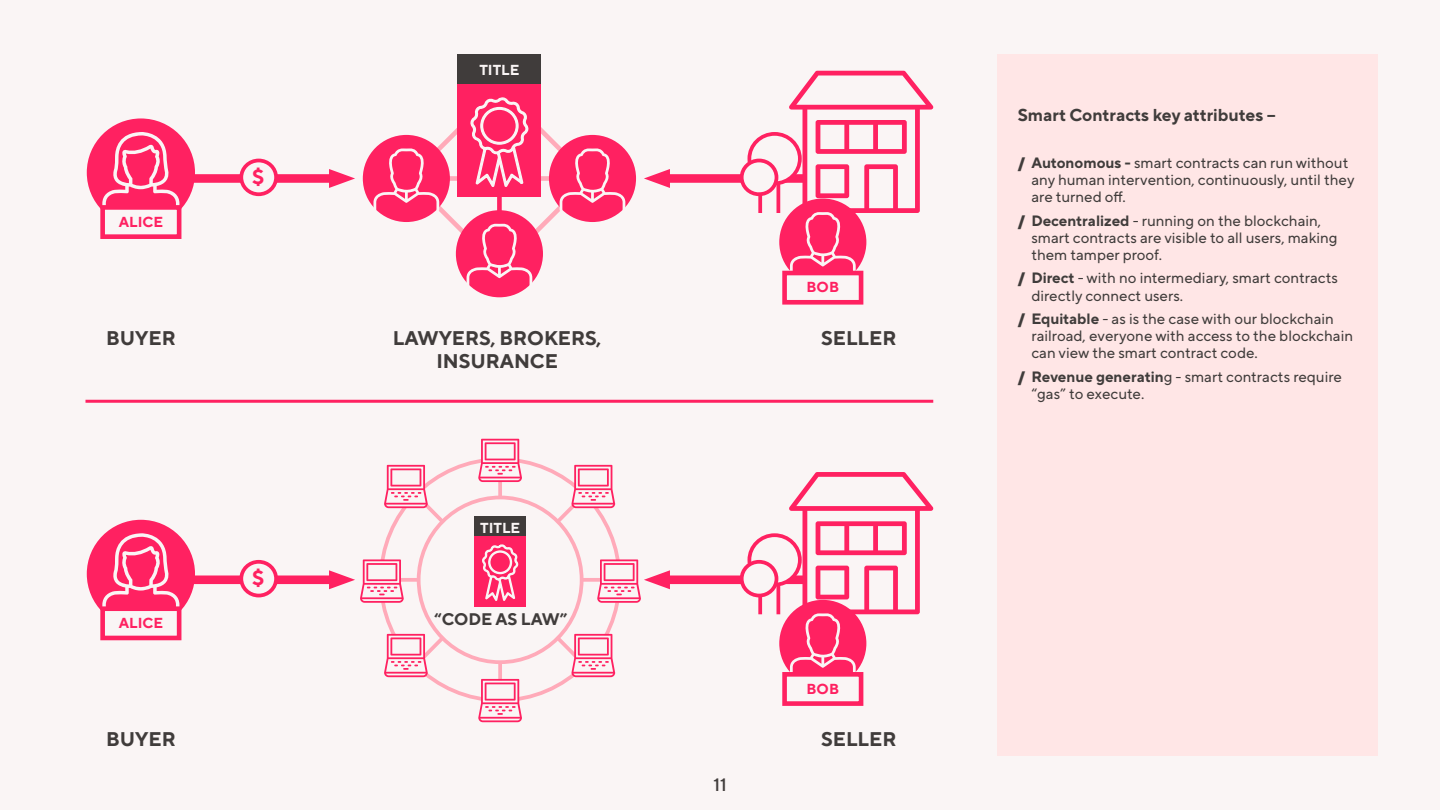
<style>
.page{position:relative;width:1440px;height:810px;background:#faf5f5}
.page>*{position:absolute;margin:0;border:0;box-sizing:border-box;transform-origin:0 0}
.t1{font:700 20.55px "TT Norms Pro";color:#ff2161}
.t2{font:700 19.8px/23.8px "TT Norms Pro";color:#403c3b;text-align:center}
.t3{font:500 18px "TT Norms Pro";color:#403c3b}
.t4{font:700 17.25px "TT Norms Pro";color:#403c3b}
.t5{font:700 16.8px "TT Norms Pro";color:#403c3b}
.t6{font:15px/17.2px "TT Norms Pro";color:#403c3b}
.t7{font:700 14.55px "TT Norms Pro";color:#ff2161}
.t8{font:700 14.55px "TT Norms Pro";color:#faf5f5}
.s1{font-weight:900}
.s2{font-weight:700}
</style>
<div class="page">
<hr style="left:86px;top:400px;width:847px;height:3px;background:#ff2161">
<div style="left:87px;top:118px;width:108px;height:109px;background:#ff2161;border-radius:50%"></div>
<svg style="left:102px;top:132px;width:77px;height:73px"></svg>
<div style="left:363px;top:135px;width:87px;height:87px;background:#ff2161;border-radius:50%"></div>
<div style="left:549px;top:135px;width:87px;height:87px;background:#ff2161;border-radius:50%"></div>
<div style="left:456px;top:210px;width:87px;height:87px;background:#ff2161;border-radius:50%"></div>
<div style="left:189px;top:174px;width:151px;height:9px;background:#ff2161"></div>
<svg style="left:329px;top:169px;width:26px;height:19px"></svg>
<div style="left:659px;top:174px;width:145px;height:9px;background:#ff2161"></div>
<svg style="left:644px;top:169px;width:26px;height:19px"></svg>
<div style="left:458px;top:54px;width:83px;height:30px;background:#403c3b"></div>
<svg style="left:373px;top:82px;width:252px;height:204px"></svg>
<div style="left:103px;top:207px;width:76px;height:30px;background:#faf5f5"></div>
<div style="left:100px;top:205px;width:81px;height:34px;border:5px solid #ff2161"></div>
<div style="left:779px;top:199px;width:87px;height:87px;background:#ff2161;border-radius:50%"></div>
<svg style="left:789px;top:71px;width:144px;height:204px"></svg>
<div style="left:785px;top:273px;width:76px;height:29px;background:#faf5f5"></div>
<div style="left:782px;top:271px;width:81px;height:34px;border:5px solid #ff2161"></div>
<div style="left:241px;top:160px;width:35px;height:34px;background:#faf5f5;border-radius:50%"></div>
<div style="left:239px;top:159px;width:39px;height:37px;border:4px solid #ff2161;border-radius:50%"></div>
<div style="left:749px;top:134px;width:51px;height:49px;background:#faf5f5;border-radius:50%"></div>
<div style="left:748px;top:132px;width:54px;height:53px;border:4px solid #ff2161;border-radius:50%"></div>
<div style="left:742px;top:160px;width:35px;height:34px;background:#faf5f5;border-radius:50%"></div>
<div style="left:740px;top:159px;width:38px;height:37px;border:4px solid #ff2161;border-radius:50%"></div>
<svg style="left:758px;top:193px;width:4px;height:20px"></svg>
<hr style="left:777px;top:183px;width:3px;height:30px;background:#ff2161">
<div style="left:87px;top:520px;width:108px;height:108px;background:#ff2161;border-radius:50%"></div>
<svg style="left:102px;top:533px;width:77px;height:73px"></svg>
<div style="left:189px;top:576px;width:151px;height:8px;background:#ff2161"></div>
<div style="left:659px;top:576px;width:145px;height:8px;background:#ff2161"></div>
<div style="left:103px;top:609px;width:76px;height:29px;background:#faf5f5"></div>
<div style="left:100px;top:606px;width:81px;height:34px;border:5px solid #ff2161"></div>
<div style="left:779px;top:600px;width:87px;height:87px;background:#ff2161;border-radius:50%"></div>
<svg style="left:789px;top:472px;width:144px;height:204px"></svg>
<div style="left:785px;top:674px;width:76px;height:30px;background:#faf5f5"></div>
<div style="left:782px;top:672px;width:81px;height:34px;border:5px solid #ff2161"></div>
<div style="left:241px;top:562px;width:35px;height:34px;background:#faf5f5;border-radius:50%"></div>
<div style="left:239px;top:560px;width:39px;height:37px;border:4px solid #ff2161;border-radius:50%"></div>
<div style="left:749px;top:535px;width:51px;height:50px;background:#faf5f5;border-radius:50%"></div>
<div style="left:748px;top:533px;width:54px;height:54px;border:4px solid #ff2161;border-radius:50%"></div>
<div style="left:742px;top:562px;width:35px;height:34px;background:#faf5f5;border-radius:50%"></div>
<div style="left:740px;top:560px;width:38px;height:37px;border:4px solid #ff2161;border-radius:50%"></div>
<svg style="left:758px;top:594px;width:4px;height:20px"></svg>
<hr style="left:777px;top:584px;width:3px;height:30px;background:#ff2161">
<svg style="left:329px;top:439px;width:341px;height:283px"></svg>
<div style="left:998px;top:54px;width:380px;height:702px;background:#ffe6e6"></div>
<p class="t7" style="left:119px;top:211px;width:46px">ALICE</p>
<p class="t1" style="left:252px;top:161px;width:14px">$</p>
<p class="t8" style="left:479px;top:59px;width:42px">TITLE</p>
<p class="t7" style="left:807px;top:276px;width:34px">BOB</p>
<p class="t2" style="left:106px;top:324px;width:71px">BUYER</p>
<p class="t2" style="left:393px;top:324px;width:210px">LAWYERS, BROKERS,<br>INSURANCE</p>
<p class="t2" style="left:821px;top:324px;width:77px">SELLER</p>
<p class="t7" style="left:119px;top:612px;width:46px">ALICE</p>
<p class="t1" style="left:252px;top:563px;width:14px">$</p>
<p class="t8" style="left:480px;top:517px;width:42px">TITLE</p>
<p class="t5" style="left:434px;top:607px;width:135px">“CODE AS LAW”</p>
<p class="t7" style="left:807px;top:678px;width:34px">BOB</p>
<p class="t2" style="left:106px;top:726px;width:71px">BUYER</p>
<p class="t2" style="left:821px;top:726px;width:77px">SELLER</p>
<p class="t3" style="left:713px;top:771px;width:15px">11</p>
<p class="t4" style="left:1018px;top:103px;width:260px">Smart Contracts key attributes –</p>
<p class="t6" style="left:1031px;top:153px;width:325px;text-indent:-13px"><span class="s1">/</span> <span class="s2">Autonomous -</span> smart contracts can run without any human intervention, continuously, until they are turned off.</p>
<p class="t6" style="left:1031px;top:211px;width:308px;text-indent:-14px"><span class="s1">/</span> <span class="s2">Decentralized</span> - running on the blockchain, smart contracts are visible to all users, making them tamper proof.</p>
<p class="t6" style="left:1031px;top:268px;width:308px;text-indent:-14px"><span class="s1">/</span> <span class="s2">Direct</span> - with no intermediary, smart contracts directly connect users.</p>
<p class="t6" style="left:1031px;top:309px;width:323px;text-indent:-14px"><span class="s1">/</span> <span class="s2">Equitable</span> - as is the case with our blockchain railroad, everyone with access to the blockchain can view the smart contract code.</p>
<p class="t6" style="left:1031px;top:367px;width:312px;text-indent:-14px"><span class="s1">/</span> <span class="s2">Revenue generatin</span>g - smart contracts require “gas” to execute.</p>
</div>
